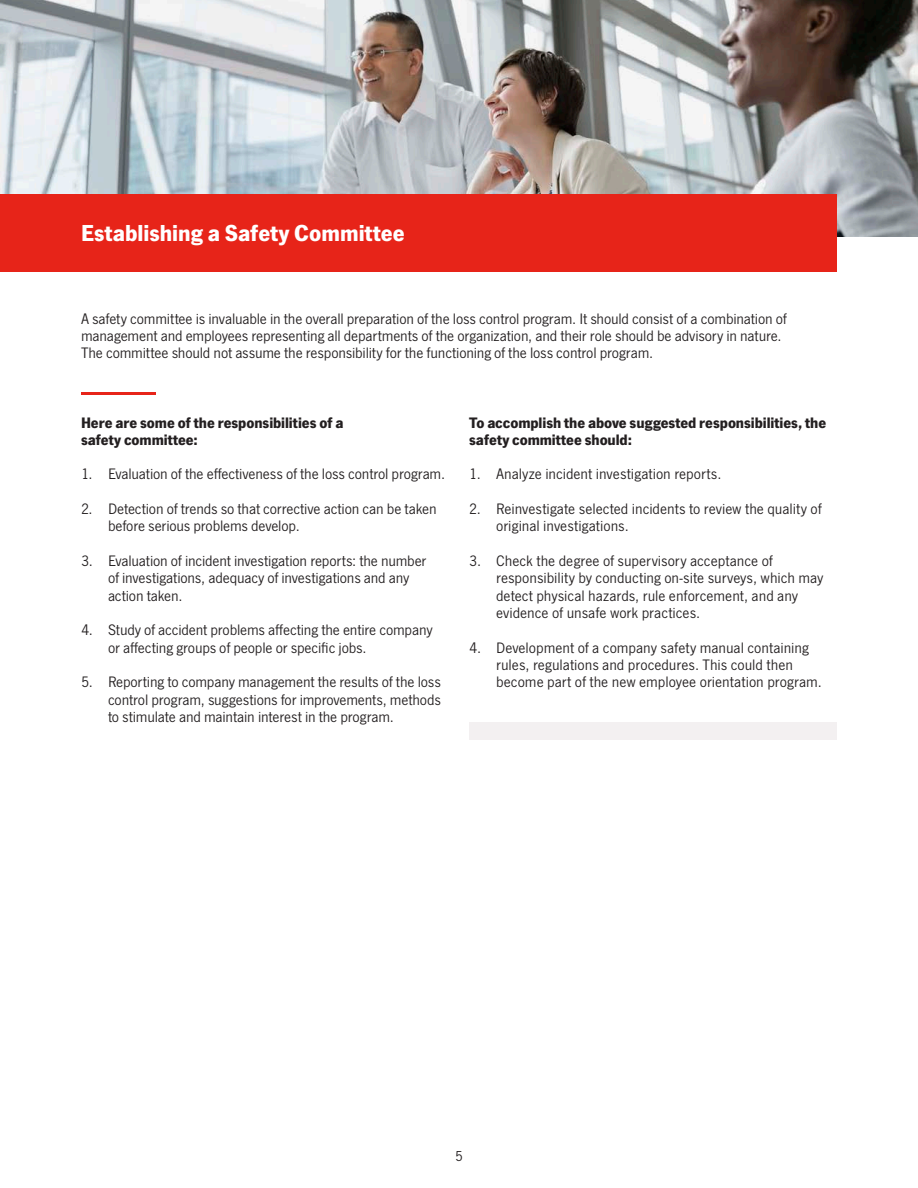
<style>
.page{position:relative;width:918px;height:1188px;background:#fff}
.page>*{position:absolute;margin:0;border:0;box-sizing:border-box;transform-origin:0 0}
.headline_-_small{font:700 24px "SF News Gothic";color:#fff}
.body{font:15.75px/17.2px "SF News Gothic";letter-spacing:-.01em;color:#231f20}
.subhead_-_small_-_bo{font:700 15.75px/17.2px "SF News Gothic";letter-spacing:-.005em;color:#231f20}
.t1{font:15px "SF News Gothic";color:#231f20}
</style>
<div class="page">
<img style="left:1px;top:0;width:917px;height:237px">
<div style="left:0;top:194px;width:837px;height:78px;background:#e72419"></div>
<hr style="left:81px;top:393px;width:75px;height:2px;background:#e72419">
<div style="left:469px;top:722px;width:368px;height:17px;background:#f3f0f1"></div>
<p class="headline_-_small" style="left:81px;top:219px;width:325px">Establishing a Safety Committee</p>
<p class="body" style="left:81px;top:310px;width:707px">A safety committee is invaluable in the overall preparation of the loss control program. It should consist of a combination of management and employees representing all departments of the organization, and their role should be advisory in nature.<br>The committee should not assume the responsibility for the functioning of the loss control program.</p>
<p class="subhead_-_small_-_bo" style="left:81px;top:414px;width:264px">Here are some of the responsibilities of a safety committee:</p>
<p class="body" style="left:81px;top:466px;width:366px">1. Evaluation of the effectiveness of the loss control program.</p>
<p class="body" style="left:108px;top:501px;width:330px;text-indent:-27px">2. Detection of trends so that corrective action can be taken before serious problems develop.</p>
<p class="body" style="left:108px;top:552px;width:320px;text-indent:-27px">3. Evaluation of incident investigation reports: the number of investigations, adequacy of investigations and any action taken.</p>
<p class="body" style="left:108px;top:622px;width:326px;text-indent:-27px">4. Study of accident problems affecting the entire company or affecting groups of people or specific jobs.</p>
<p class="body" style="left:108px;top:674px;width:334px;text-align:justify;text-indent:-27px">5. Reporting to company management the results of the loss control program, suggestions for improvements, methods to stimulate and maintain interest in the program.</p>
<p class="subhead_-_small_-_bo" style="left:469px;top:414px;width:359px">To accomplish the above suggested responsibilities, the safety committee should:</p>
<p class="body" style="left:469px;top:466px;width:254px">1. Analyze incident investigation reports.</p>
<p class="body" style="left:496px;top:501px;width:327px;text-indent:-27px">2. Reinvestigate selected incidents to review the quality of original investigations.</p>
<p class="body" style="left:496px;top:553px;width:329px;text-indent:-27px">3. Check the degree of supervisory acceptance of responsibility by conducting on-site surveys, which may detect physical hazards, rule enforcement, and any evidence of unsafe work practices.</p>
<p class="body" style="left:496px;top:639px;width:327px;text-indent:-27px">4. Development of a company safety manual containing rules, regulations and procedures. This could then become part of the new employee orientation program.</p>
<p class="t1" style="left:455px;top:1148px;width:9px">5</p>
</div>
